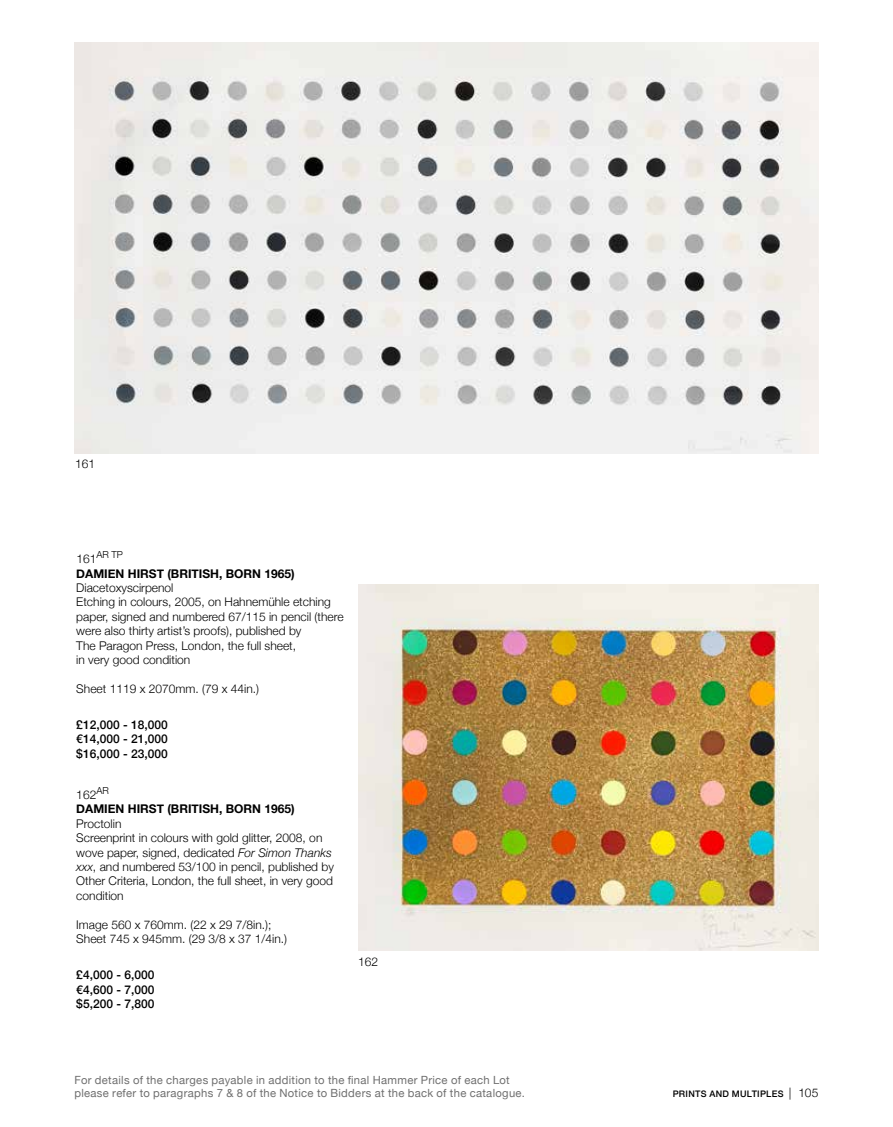
<style>
.page{position:relative;width:893px;height:1127px;background:#fff}
.page>*{position:absolute;margin:0;border:0;box-sizing:border-box;transform-origin:0 0}
.t1{font:300 12px/14.4px "Helvetica Neue";color:#000}
.t2{font:500 12px/14.4px "Helvetica Neue";color:#000;text-align:justify}
.t3{font:700 12px "Helvetica Neue";color:#000}
.t4{font:11.25px/12.8px "Helvetica Neue";letter-spacing:.025em;color:#6f6f6f}
.t5{font:300 9.6px "Helvetica Neue";color:#000}
.t6{font:500 9px "Helvetica Neue";letter-spacing:.035em;color:#000}
.s1{font-style:italic}
.s2{font-weight:300;font-size:12px}
</style>
<div class="page">
<img style="left:74px;top:43px;width:744px;height:410px">
<img style="left:358px;top:584px;width:461px;height:366px">
<p class="t1" style="left:75px;top:455px;width:22px">161</p>
<p class="t5" style="left:96px;top:546px;width:28px">AR TP</p>
<p class="t3" style="left:76px;top:564px;width:220px">DAMIEN HIRST (BRITISH, BORN 1965)</p>
<p class="t1" style="left:76px;top:580px;width:269px">Diacetoxyscirpenol<br>Etching in colours, 2005, on Hahnemühle etching paper, signed and numbered 67/115 in pencil (there were also thirty artist’s proofs), published by<br>The Paragon Press, London, the full sheet,<br>in very good condition</p>
<p class="t1" style="left:76px;top:680px;width:184px">Sheet 1119 x 2070mm. (79 x 44in.)</p>
<p class="t2" style="left:76px;top:716px;width:93px">£12,000 - 18,000 €14,000 - 21,000 $16,000 - 23,000</p>
<p class="t1" style="left:76px;top:787px;width:22px">162</p>
<p class="t1" style="left:76px;top:551px;width:22px">161</p>
<p class="t5" style="left:96px;top:782px;width:14px">AR</p>
<p class="t3" style="left:76px;top:800px;width:220px">DAMIEN HIRST (BRITISH, BORN 1965)</p>
<p class="t1" style="left:76px;top:815px;width:259px">Proctolin<br>Screenprint in colours with gold glitter, 2008, on wove paper, signed, dedicated <span class="s1">For Simon Thanks xxx</span>, and numbered 53/100 in pencil, published by Other Criteria, London, the full sheet, in very good condition</p>
<p class="t1" style="left:76px;top:916px;width:212px">Image 560 x 760mm. (22 x 29 7/8in.);<br>Sheet 745 x 945mm. (29 3/8 x 37 1/4in.)</p>
<p class="t2" style="left:76px;top:966px;width:80px">£4,000 - 6,000 €4,600 - 7,000 $5,200 - 7,800</p>
<p class="t1" style="left:358px;top:954px;width:22px">162</p>
<p class="t4" style="left:74px;top:1075px;width:452px">For details of the charges payable in addition to the final Hammer Price of each Lot please refer to paragraphs 7 &amp; 8 of the Notice to Bidders at the back of the catalogue.</p>
<p class="t6" style="left:673px;top:1087px;width:147px">PRINTS AND MULTIPLES <span class="s2">| 105</span></p>
</div>
